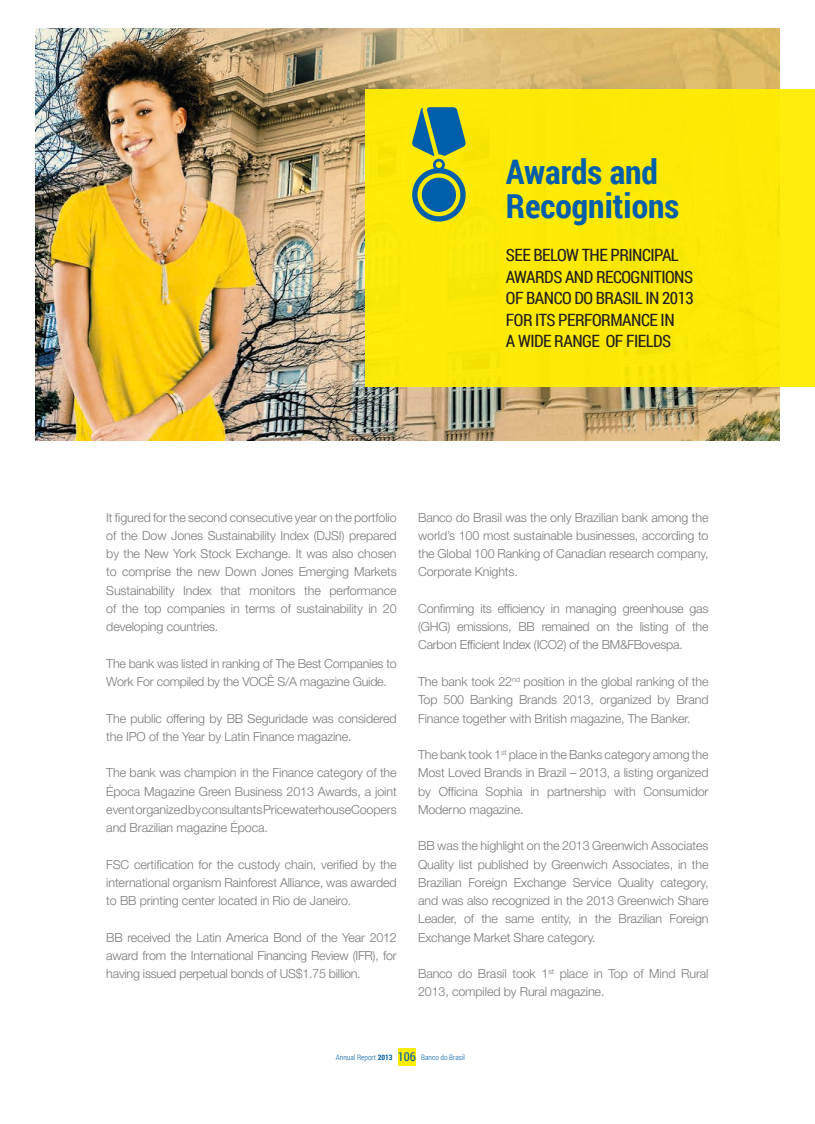
<style>
.page{position:relative;width:815px;height:1124px;background:#fff}
.page>*{position:absolute;margin:0;border:0;box-sizing:border-box;transform-origin:0 0}
.t1{font:700 33.75px/33.8px "Roboto Condensed";color:#005eaa}
.t2{font:17px/21.5px "Roboto Condensed";letter-spacing:-.03em;color:#231f20}
.t3{font:300 12.5px/18.2px "Helvetica Neue LT Std";letter-spacing:-.01em;color:#77797c;text-align:justify}
.t4{font:12.25px "Roboto Condensed";color:#005eaa}
.t5{font:300 7.5px "Roboto Condensed";color:#005eaa}
.s1{font-weight:700}
</style>
<div class="page">
<img style="left:35px;top:28px;width:745px;height:412px">
<div style="left:365px;top:89px;width:450px;height:297px;background:#ffed00"></div>
<svg style="left:412px;top:107px;width:54px;height:114px"></svg>
<div style="left:398px;top:1048px;width:18px;height:17px;background:#ffed00"></div>
<h1 class="t1" style="left:506px;top:154px;width:175px">Awards and<br>Recognitions</h1>
<h2 class="t2" style="left:506px;top:244px;width:189px">SEE BELOW THE PRINCIPAL<br>AWARDS AND RECOGNITIONS<br>OF BANCO DO BRASIL IN 2013<br>FOR ITS PERFORMANCE IN<br>A WIDE RANGE OF FIELDS</h2>
<p class="t3" style="left:106px;top:507px;width:292px">It figured for the second consecutive year on the portfolio of the Dow Jones Sustainability Index (DJSI) prepared by the New York Stock Exchange. It was also chosen to comprise the new Down Jones Emerging Markets Sustainability Index that monitors the performance of the top companies in terms of sustainability in 20 developing countries.</p>
<p class="t3" style="left:106px;top:653px;width:292px">The bank was listed in ranking of The Best Companies to<br>Work For compiled by the VOCÊ S/A magazine Guide.</p>
<p class="t3" style="left:106px;top:708px;width:292px">The public offering by BB Seguridade was considered the IPO of the Year by Latin Finance magazine.</p>
<p class="t3" style="left:106px;top:763px;width:292px">The bank was champion in the Finance category of the Época Magazine Green Business 2013 Awards, a joint event organized by consultants PricewaterhouseCoopers and Brazilian magazine Época.</p>
<p class="t3" style="left:106px;top:854px;width:292px">FSC certification for the custody chain, verified by the international organism Rainforest Alliance, was awarded to BB printing center located in Rio de Janeiro.</p>
<p class="t3" style="left:106px;top:927px;width:292px">BB received the Latin America Bond of the Year 2012 award from the International Financing Review (IFR), for having issued perpetual bonds of US$1.75 billion.</p>
<p class="t3" style="left:418px;top:507px;width:292px">Banco do Brasil was the only Brazilian bank among the world’s 100 most sustainable businesses, according to the Global 100 Ranking of Canadian research company, Corporate Knights.</p>
<p class="t3" style="left:418px;top:599px;width:292px">Confirming its efficiency in managing greenhouse gas (GHG) emissions, BB remained on the listing of the Carbon Efficient Index (ICO2) of the BM&amp;FBovespa.</p>
<p class="t3" style="left:418px;top:672px;width:292px">The bank took 22<sup>nd</sup> position in the global ranking of the Top 500 Banking Brands 2013, organized by Brand Finance together with British magazine, The Banker.</p>
<p class="t3" style="left:418px;top:745px;width:292px">The bank took 1<sup>st</sup> place in the Banks category among the Most Loved Brands in Brazil – 2013, a listing organized by Officina Sophia in partnership with Consumidor Moderno magazine.</p>
<p class="t3" style="left:418px;top:836px;width:292px">BB was the highlight on the 2013 Greenwich Associates Quality list published by Greenwich Associates, in the Brazilian Foreign Exchange Service Quality category, and was also recognized in the 2013 Greenwich Share Leader, of the same entity, in the Brazilian Foreign Exchange Market Share category.</p>
<p class="t3" style="left:418px;top:964px;width:292px">Banco do Brasil took 1<sup>st</sup> place in Top of Mind Rural<br>2013, compiled by Rural magazine.</p>
<p class="t4" style="left:398px;top:1048px;width:20px">106</p>
<p class="t5" style="left:336px;top:1051px;width:58px">Annual Report <span class="s1">2013</span></p>
<p class="t5" style="left:421px;top:1051px;width:45px">Banco do Brasil</p>
</div>
